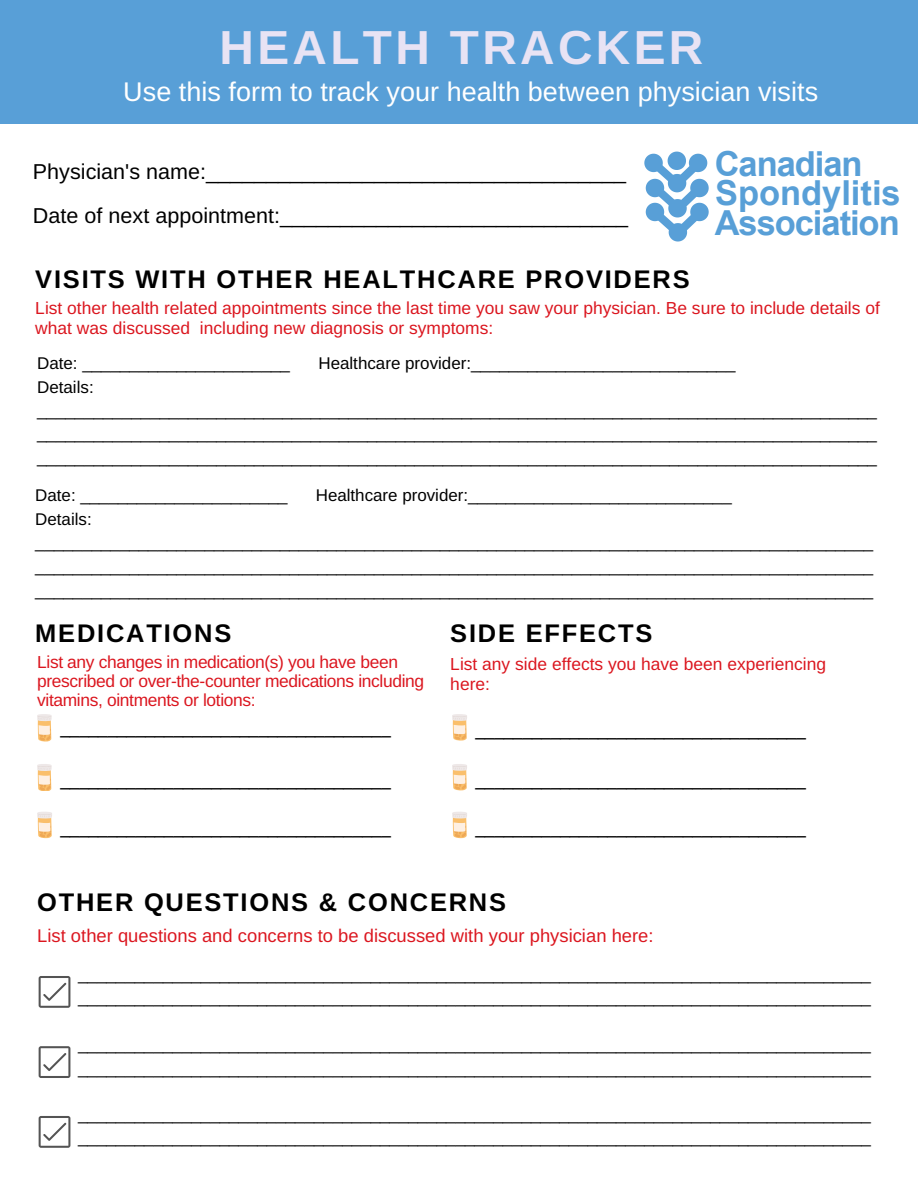
<style>
.page{position:relative;width:918px;height:1188px;background:#fff}
.page>*{position:absolute;margin:0;border:0;box-sizing:border-box;transform-origin:0 0}
.t1{font:700 47.7px "Arimo";letter-spacing:.07em;color:#e8e3f4}
.t2{font:700 34.5px "Arial";letter-spacing:-.03em;color:#589fd7}
.t3{font:700 34.5px "Arial";color:#589fd7}
.t4{font:27px "Arimo";color:#fff}
.t5{font:700 25.5px "Arimo";letter-spacing:.07em;color:#000}
.t6{font:21.6px "Arimo";color:#000}
.t7{font:18.45px "Arimo";color:#db161f}
.t8{font:17.4px/19.2px "Arimo";color:#db161f}
.t9{font:17.4px/19.2px "Arimo";letter-spacing:-.02em;color:#db161f}
.t10{font:16.95px/23.7px "Arimo";color:#000}
.t11{font:16.95px "Arial";color:#000}
</style>
<div class="page">
<div style="left:0;top:0;width:918px;height:124px;background:#589fd7"></div>
<svg style="left:37px;top:714px;width:15px;height:27px"></svg>
<svg style="left:37px;top:764px;width:15px;height:27px"></svg>
<svg style="left:37px;top:812px;width:15px;height:26px"></svg>
<svg style="left:452px;top:812px;width:15px;height:26px"></svg>
<svg style="left:452px;top:764px;width:15px;height:26px"></svg>
<svg style="left:452px;top:714px;width:15px;height:27px"></svg>
<svg style="left:39px;top:976px;width:31px;height:32px"></svg>
<svg style="left:39px;top:1046px;width:31px;height:32px"></svg>
<svg style="left:39px;top:1116px;width:31px;height:32px"></svg>
<svg style="left:644px;top:152px;width:65px;height:90px"></svg>
<p class="t1" style="left:220px;top:21px;width:485px">HEALTH TRACKER</p>
<p class="t4" style="left:123px;top:76px;width:696px">Use this form to track your health between physician visits</p>
<p class="t6" style="left:33px;top:160px;width:595px">Physician's name:___________________________________</p>
<p class="t6" style="left:33px;top:204px;width:597px">Date of next appointment:_____________________________</p>
<p class="t2" style="left:715px;top:145px;width:149px">Canadian</p>
<p class="t3" style="left:715px;top:174px;width:187px">Spondylitis</p>
<p class="t2" style="left:715px;top:203px;width:186px">Association</p>
<p class="t5" style="left:35px;top:265px;width:656px">VISITS WITH OTHER HEALTHCARE PROVIDERS</p>
<p class="t8" style="left:35px;top:299px;width:846px">List other health related appointments since the last time you saw your physician. Be sure to include details of what was discussed including new diagnosis or symptoms:</p>
<p class="t10" style="left:37px;top:351px;width:254px">Date: ______________________</p>
<p class="t10" style="left:318px;top:351px;width:419px">Healthcare provider:____________________________</p>
<p class="t10" style="left:37px;top:375px;width:841px">Details: _________________________________________________________________________________________ _________________________________________________________________________________________ _________________________________________________________________________________________</p>
<p class="t10" style="left:35px;top:483px;width:254px">Date: ______________________</p>
<p class="t10" style="left:316px;top:483px;width:418px">Healthcare provider:____________________________</p>
<p class="t10" style="left:35px;top:507px;width:839px">Details: _________________________________________________________________________________________ _________________________________________________________________________________________ _________________________________________________________________________________________</p>
<p class="t5" style="left:35px;top:619px;width:198px">MEDICATIONS</p>
<p class="t9" style="left:37px;top:653px;width:389px">List any changes in medication(s) you have been prescribed or over-the-counter medications including vitamins, ointments or lotions:</p>
<p class="t11" style="left:61px;top:719px;width:332px">___________________________________</p>
<p class="t11" style="left:61px;top:770px;width:332px">___________________________________</p>
<p class="t5" style="left:450px;top:619px;width:204px">SIDE EFFECTS</p>
<p class="t8" style="left:450px;top:655px;width:377px">List any side effects you have been experiencing here:</p>
<p class="t11" style="left:476px;top:721px;width:332px">___________________________________</p>
<p class="t11" style="left:476px;top:770px;width:332px">___________________________________</p>
<p class="t11" style="left:61px;top:818px;width:332px">___________________________________</p>
<p class="t11" style="left:476px;top:818px;width:332px">___________________________________</p>
<p class="t5" style="left:37px;top:888px;width:470px">OTHER QUESTIONS &amp; CONCERNS</p>
<p class="t7" style="left:37px;top:925px;width:618px">List other questions and concerns to be discussed with your physician here:</p>
<p class="t10" style="left:78px;top:962px;width:794px">____________________________________________________________________________________</p>
<p class="t10" style="left:78px;top:986px;width:794px">____________________________________________________________________________________</p>
<p class="t10" style="left:78px;top:1033px;width:794px">____________________________________________________________________________________</p>
<p class="t10" style="left:78px;top:1056px;width:794px">____________________________________________________________________________________</p>
<p class="t10" style="left:78px;top:1102px;width:794px">____________________________________________________________________________________</p>
<p class="t10" style="left:78px;top:1126px;width:794px">____________________________________________________________________________________</p>
</div>
